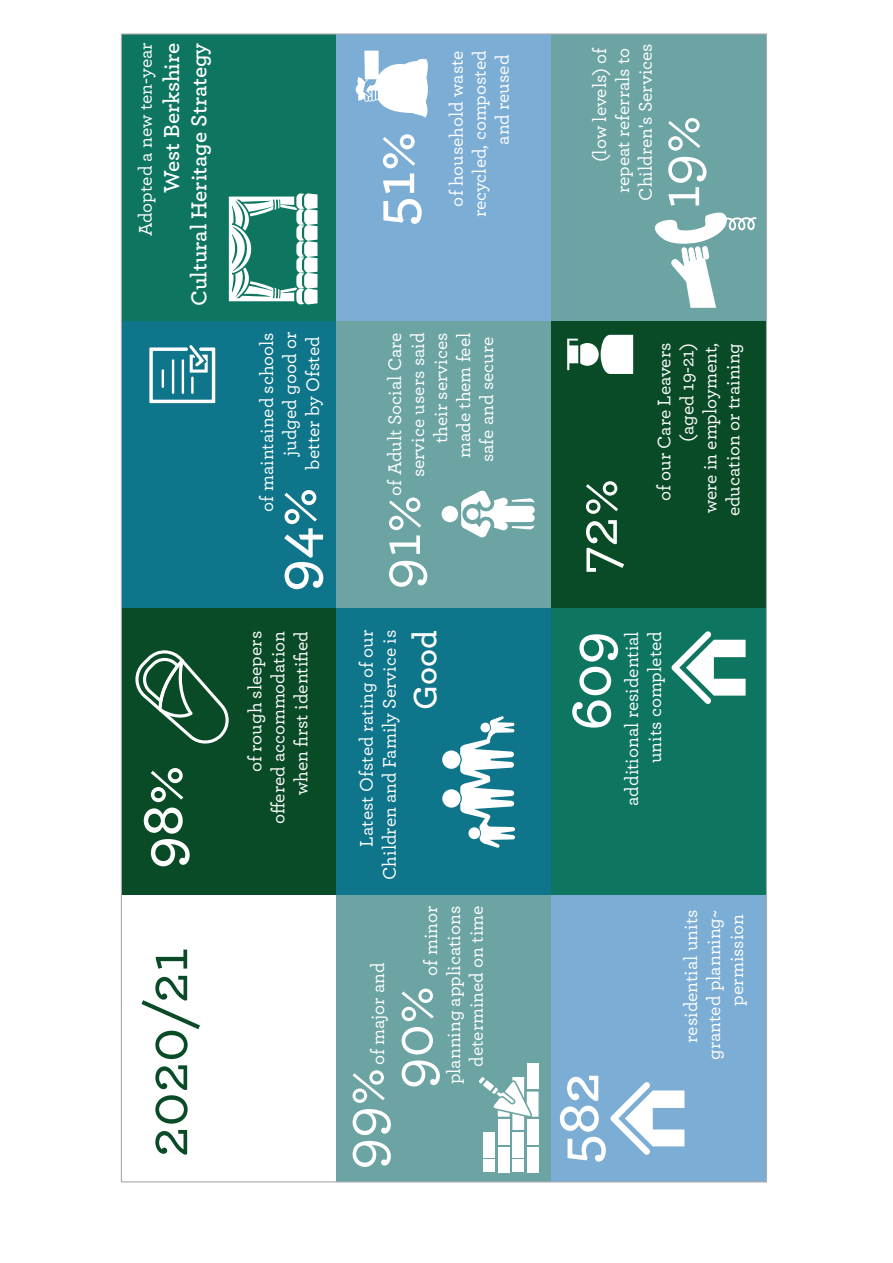
<style>
.page{position:relative;width:893px;height:1263px;background:#fff}
.page>*{position:absolute;margin:0;border:0;box-sizing:border-box;transform-origin:0 0}
.t1{font:500 61.5px "Archer";color:#094b27}
.t2{font:600 59.85px "Archer";color:#fff}
.t3{font:500 59.85px/49.1px "Archer";color:#fff}
.t4{font:600 34.05px "Archer";color:#fff}
.t5{font:600 22.65px/27.3px "Archer";color:#fff;text-align:right}
.t6{font:500 19.2px/23px "Archer";color:#fff;text-align:right}
</style>
<div class="page">
<div style="left:123px;top:34px;width:215px;height:287px;background:#0d7560"></div>
<div style="left:123px;top:321px;width:215px;height:287px;background:#0e758a"></div>
<div style="left:123px;top:608px;width:215px;height:287px;background:#094b27"></div>
<div style="left:337px;top:34px;width:215px;height:287px;background:#7badd5"></div>
<div style="left:337px;top:321px;width:215px;height:287px;background:#6ba4a3"></div>
<div style="left:337px;top:608px;width:215px;height:287px;background:#0e758a"></div>
<div style="left:337px;top:895px;width:215px;height:287px;background:#6ba4a3"></div>
<div style="left:551px;top:34px;width:215px;height:287px;background:#6ba4a3"></div>
<div style="left:551px;top:321px;width:215px;height:287px;background:#094b27"></div>
<div style="left:551px;top:608px;width:215px;height:287px;background:#0d7560"></div>
<div style="left:551px;top:895px;width:215px;height:287px;background:#7badd5"></div>
<svg style="left:610px;top:1082px;width:74px;height:73px"></svg>
<svg style="left:672px;top:631px;width:74px;height:73px"></svg>
<div style="left:498px;top:1147px;width:12px;height:25px;background:#fff"></div>
<div style="left:498px;top:1119px;width:12px;height:25px;background:#fff"></div>
<div style="left:527px;top:1147px;width:12px;height:25px;background:#fff"></div>
<div style="left:527px;top:1119px;width:12px;height:25px;background:#fff"></div>
<div style="left:527px;top:1064px;width:12px;height:25px;background:#fff"></div>
<div style="left:512px;top:1132px;width:12px;height:25px;background:#fff"></div>
<div style="left:512px;top:1160px;width:12px;height:12px;background:#fff"></div>
<div style="left:483px;top:1160px;width:12px;height:12px;background:#fff"></div>
<div style="left:483px;top:1132px;width:12px;height:25px;background:#fff"></div>
<svg style="left:479px;top:1077px;width:60px;height:53px"></svg>
<svg style="left:442px;top:491px;width:93px;height:46px"></svg>
<div style="left:442px;top:750px;width:18px;height:19px;background:#fff;border-radius:50%"></div>
<div style="left:442px;top:789px;width:19px;height:19px;background:#fff;border-radius:50%"></div>
<svg style="left:460px;top:716px;width:55px;height:132px"></svg>
<svg style="left:655px;top:212px;width:102px;height:96px"></svg>
<svg style="left:567px;top:335px;width:66px;height:39px"></svg>
<svg style="left:355px;top:51px;width:73px;height:67px"></svg>
<svg style="left:149px;top:345px;width:66px;height:58px"></svg>
<hr style="left:182px;top:359px;width:2px;height:35px;background:#fff">
<svg style="left:229px;top:193px;width:88px;height:111px"></svg>
<svg style="left:135px;top:650px;width:94px;height:94px"></svg>
<p class="t6" style="left:133px;top:236px;width:195px;rotate:-90deg">Adopted a new ten-year</p>
<p class="t5" style="left:157px;top:306px;width:264px;rotate:-90deg">West Berkshire<br>Cultural Heritage Strategy</p>
<h2 class="t2" style="left:117px;top:869px;width:105px;rotate:-90deg">98%</h2>
<h1 class="t1" style="left:122px;top:1157px;width:211px;rotate:-90deg">2020/21</h1>
<h2 class="t2" style="left:349px;top:226px;width:96px;rotate:-90deg">51%</h2>
<p class="t6" style="left:444px;top:217px;width:168px;rotate:-90deg">of household waste recycled, composted and reused</p>
<p class="t6" style="left:587px;top:201px;width:159px;rotate:-90deg">(low levels) of repeat referrals to<br>Children's Services</p>
<h2 class="t3" style="left:651px;top:209px;width:96px;rotate:-90deg">19%</h2>
<p class="t6" style="left:254px;top:512px;width:181px;rotate:-90deg">of maintained schools judged good or<br>better by Ofsted</p>
<h2 class="t2" style="left:251px;top:592px;width:106px;rotate:-90deg">94%</h2>
<p class="t6" style="left:243px;top:824px;width:195px;rotate:-90deg">of rough sleepers<br>o ered accommodation when first identified</p>
<p class="t6" style="left:382px;top:496px;width:165px;rotate:-90deg">of Adult Social Care service users said their services<br>made them feel<br>safe and secure</p>
<p class="t6" style="left:652px;top:516px;width:175px;rotate:-90deg">of our Care Leavers (aged 19-21)<br>were in employment, education or training</p>
<h2 class="t3" style="left:569px;top:574px;width:97px;rotate:-90deg">72%</h2>
<h2 class="t3" style="left:372px;top:589px;width:96px;rotate:-90deg">91%</h2>
<p class="t6" style="left:354px;top:880px;width:252px;rotate:-90deg">Latest Ofsted rating of our<br>Children and Family Service is</p>
<h3 class="t4" style="left:400px;top:710px;width:81px;rotate:-90deg">Good</h3>
<p class="t6" style="left:418px;top:1084px;width:180px;rotate:-90deg">of minor<br>planning applications determined on time</p>
<p class="t6" style="left:365px;top:1065px;width:104px;rotate:-90deg">of major and</p>
<h2 class="t3" style="left:336px;top:1089px;width:105px;text-indent:-80px;rotate:-90deg">99%<br>90%</h2>
<p class="t6" style="left:619px;top:806px;width:176px;rotate:-90deg">additional residential units completed</p>
<h2 class="t2" style="left:546px;top:730px;width:101px;rotate:-90deg">609</h2>
<h2 class="t2" style="left:534px;top:1164px;width:93px;rotate:-90deg">582</h2>
<p class="t6" style="left:678px;top:1060px;width:152px;rotate:-90deg">residential units granted planning~ permission</p>
</div>
